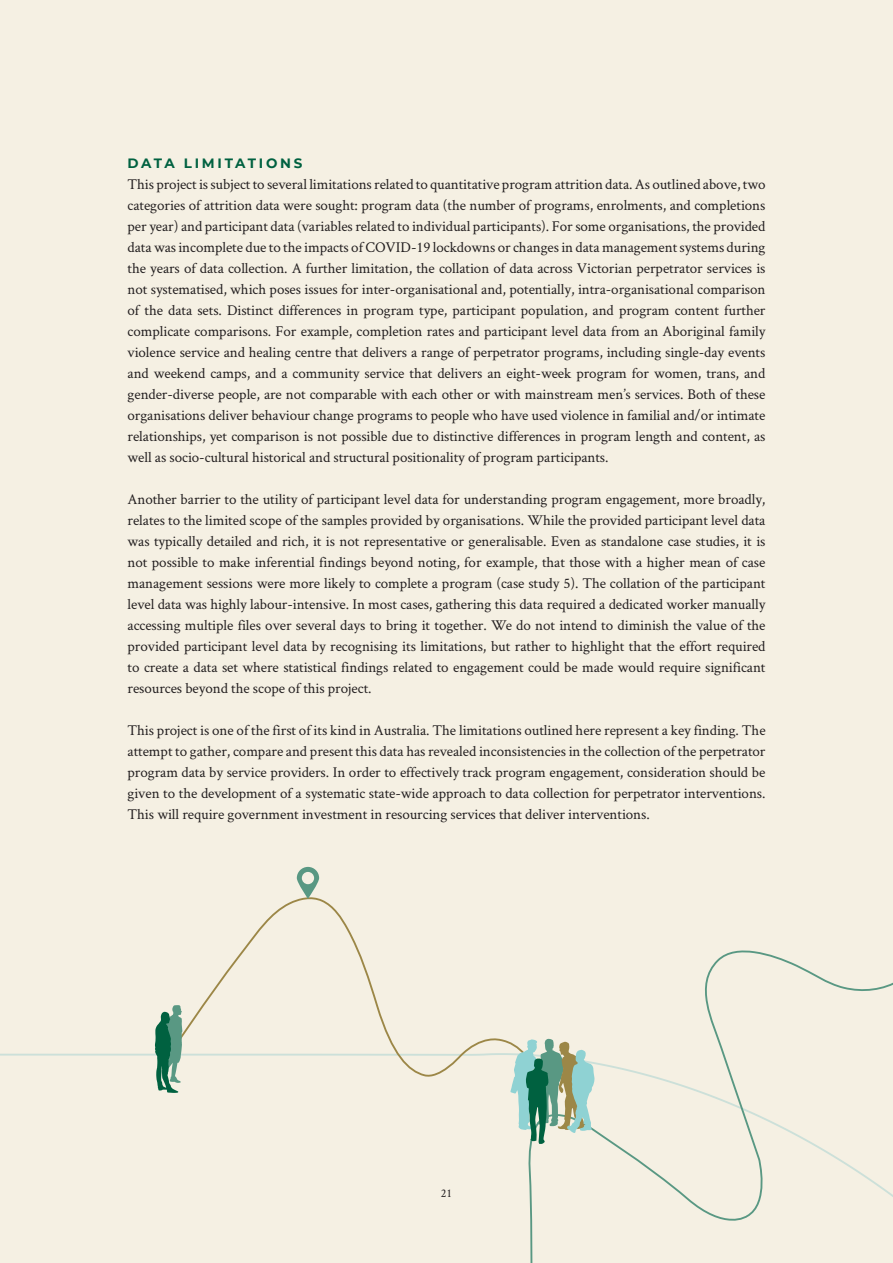
<style>
.page{position:relative;width:893px;height:1263px;background:#f5f0e3}
.page>*{position:absolute;margin:0;border:0;box-sizing:border-box;transform-origin:0 0}
.Body_10_pt{font:15px/21px "Crimson Text";letter-spacing:-.005em;color:#231f20;text-align:justify}
.Heading_2{font:700 13.5px "Montserrat";letter-spacing:.2em;color:#006140}
.t1{font:12px "Crimson Text";color:#231f20}
</style>
<div class="page">
<svg style="left:183px;top:898px;width:327px;height:179px"></svg>
<svg style="left:528px;top:950px;width:365px;height:313px"></svg>
<svg style="left:510px;top:1039px;width:85px;height:105px"></svg>
<svg style="left:155px;top:1005px;width:28px;height:88px"></svg>
<svg style="left:297px;top:867px;width:22px;height:32px"></svg>
<p class="Heading_2" style="left:128px;top:153px;width:176px">DATA LIMITATIONS</p>
<p class="Body_10_pt" style="left:128px;top:173px;width:639px">This project is subject to several limitations related to quantitative program attrition data. As outlined above, two categories of attrition data were sought: program data (the number of programs, enrolments, and completions per year) and participant data (variables related to individual participants). For some organisations, the provided data was incomplete due to the impacts of COVID-19 lockdowns or changes in data management systems during the years of data collection. A further limitation, the collation of data across Victorian perpetrator services is not systematised, which poses issues for inter-organisational and, potentially, intra-organisational comparison of the data sets. Distinct differences in program type, participant population, and program content further complicate comparisons. For example, completion rates and participant level data from an Aboriginal family violence service and healing centre that delivers a range of perpetrator programs, including single-day events and weekend camps, and a community service that delivers an eight-week program for women, trans, and gender-diverse people, are not comparable with each other or with mainstream men’s services. Both of these organisations deliver behaviour change programs to people who have used violence in familial and/or intimate relationships, yet comparison is not possible due to distinctive differences in program length and content, as well as socio-cultural historical and structural positionality of program participants.</p>
<p class="Body_10_pt" style="left:128px;top:488px;width:639px">Another barrier to the utility of participant level data for understanding program engagement, more broadly, relates to the limited scope of the samples provided by organisations. While the provided participant level data was typically detailed and rich, it is not representative or generalisable. Even as standalone case studies, it is not possible to make inferential findings beyond noting, for example, that those with a higher mean of case management sessions were more likely to complete a program (case study 5). The collation of the participant level data was highly labour-intensive. In most cases, gathering this data required a dedicated worker manually accessing multiple files over several days to bring it together. We do not intend to diminish the value of the provided participant level data by recognising its limitations, but rather to highlight that the effort required to create a data set where statistical findings related to engagement could be made would require significant resources beyond the scope of this project.</p>
<p class="Body_10_pt" style="left:128px;top:719px;width:640px">This project is one of the first of its kind in Australia. The limitations outlined here represent a key finding. The attempt to gather, compare and present this data has revealed inconsistencies in the collection of the perpetrator program data by service providers. In order to effectively track program engagement, consideration should be given to the development of a systematic state-wide approach to data collection for perpetrator interventions.<br>This will require government investment in resourcing services that deliver interventions.</p>
<p class="t1" style="left:441px;top:1185px;width:13px">21</p>
</div>
